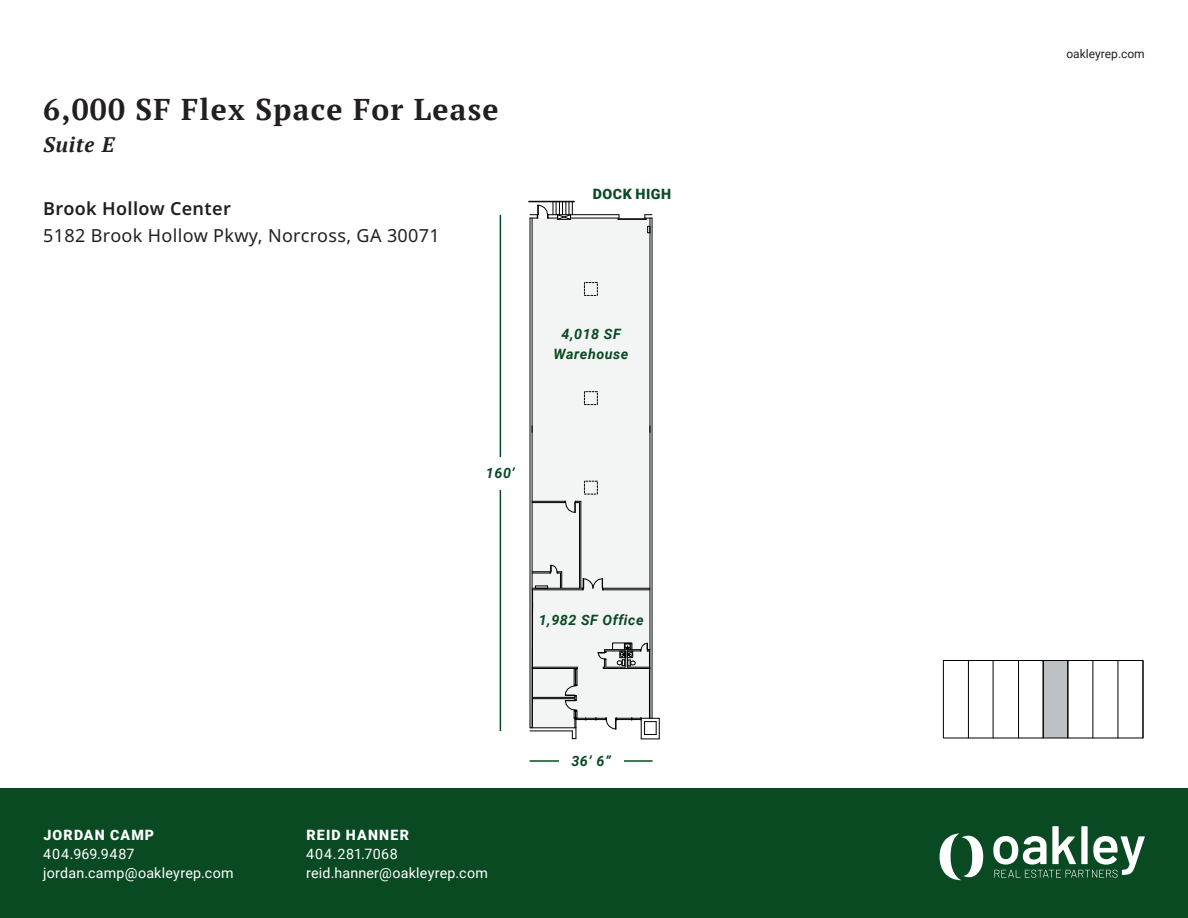
<style>
.page{position:relative;width:1188px;height:918px;background:#fff}
.page>*{position:absolute;margin:0;border:0;box-sizing:border-box;transform-origin:0 0}
.t1{font:700 30px "PT Serif";letter-spacing:.04em;color:#231f20}
.t2{font:italic 700 21px "PT Serif";letter-spacing:.04em;color:#231f20}
.t3{font:18px "Noto Sans";letter-spacing:.02em;color:#231f20}
.t4{font:600 18px "Noto Sans";letter-spacing:.02em;color:#231f20}
.t5{font:14.25px "Roboto";letter-spacing:.01em;color:#fff}
.t6{font:italic 700 14.25px "Roboto";letter-spacing:.04em;color:#0a4a23}
.t7{font:14.25px "Roboto";letter-spacing:.035em;color:#fff}
.t8{font:900 14.25px "Roboto";letter-spacing:.08em;color:#fff}
.t9{font:900 14.25px "Roboto";letter-spacing:.035em;color:#0a4a24}
.t10{font:12px "Roboto";color:#231f20}
</style>
<div class="page">
<div style="left:1043px;top:661px;width:25px;height:77px;background:#bec1c4"></div>
<div style="left:533px;top:219px;width:117px;height:509px;background:#f3f4f4"></div>
<div style="left:0;top:788px;width:1188px;height:130px;background:#0a4a23"></div>
<svg style="left:940px;top:833px;width:43px;height:47px"></svg>
<svg style="left:993px;top:826px;width:152px;height:52px"></svg>
<div style="left:943px;top:660px;width:200px;height:78px;border:1px solid #000"></div>
<hr style="left:1093px;top:660px;width:1px;height:78px;background:#000">
<hr style="left:1118px;top:660px;width:1px;height:78px;background:#000">
<hr style="left:1143px;top:660px;width:1px;height:78px;background:#000">
<hr style="left:1018px;top:660px;width:1px;height:78px;background:#000">
<hr style="left:993px;top:660px;width:1px;height:78px;background:#000">
<hr style="left:968px;top:660px;width:1px;height:78px;background:#000">
<hr style="left:1068px;top:660px;width:1px;height:78px;background:#000">
<hr style="left:1043px;top:660px;width:1px;height:78px;background:#000">
<svg style="left:648px;top:226px;width:2px;height:7px"></svg>
<svg style="left:584px;top:481px;width:14px;height:14px"></svg>
<svg style="left:584px;top:391px;width:14px;height:14px"></svg>
<svg style="left:584px;top:282px;width:14px;height:14px"></svg>
<hr style="left:575px;top:718px;width:31px;height:1px;background:#000">
<hr style="left:575px;top:719px;width:31px;height:1px;background:#000">
<hr style="left:581px;top:501px;width:1px;height:87px;background:#000">
<hr style="left:579px;top:503px;width:1px;height:85px;background:#000">
<hr style="left:532px;top:501px;width:33px;height:1px;background:#000">
<hr style="left:532px;top:502px;width:33px;height:1px;background:#000">
<svg style="left:565px;top:501px;width:16px;height:12px"></svg>
<svg style="left:606px;top:718px;width:54px;height:22px"></svg>
<hr style="left:571px;top:214px;width:48px;height:1px;background:#000">
<svg style="left:528px;top:201px;width:46px;height:19px"></svg>
<hr style="left:571px;top:218px;width:48px;height:1px;background:#000">
<svg style="left:618px;top:214px;width:34px;height:6px"></svg>
<hr style="left:532px;top:218px;width:1px;height:510px;background:#000">
<hr style="left:530px;top:218px;width:1px;height:510px;background:#000">
<hr style="left:650px;top:218px;width:1px;height:500px;background:#000">
<hr style="left:652px;top:218px;width:1px;height:500px;background:#000">
<hr style="left:603px;top:588px;width:47px;height:1px;background:#000">
<hr style="left:603px;top:590px;width:47px;height:1px;background:#000">
<svg style="left:532px;top:565px;width:72px;height:26px"></svg>
<hr style="left:532px;top:667px;width:45px;height:1px;background:#000">
<hr style="left:532px;top:668px;width:43px;height:1px;background:#000">
<hr style="left:603px;top:668px;width:47px;height:1px;background:#000">
<hr style="left:532px;top:590px;width:1px;height:138px;background:#000">
<hr style="left:649px;top:650px;width:1px;height:68px;background:#000">
<svg style="left:598px;top:643px;width:52px;height:25px"></svg>
<hr style="left:530px;top:728px;width:46px;height:1px;background:#000">
<hr style="left:530px;top:731px;width:42px;height:1px;background:#000">
<svg style="left:565px;top:667px;width:13px;height:72px"></svg>
<hr style="left:533px;top:698px;width:42px;height:1px;background:#000">
<hr style="left:533px;top:697px;width:42px;height:1px;background:#000">
<hr style="left:530px;top:760px;width:123px;height:2px;background:#0a4a23">
<div style="left:559px;top:754px;width:64px;height:14px;background:#fff"></div>
<hr style="left:500px;top:215px;width:1px;height:516px;background:#0a4a23">
<div style="left:486px;top:457px;width:29px;height:32px;background:#fff"></div>
<p class="t1" style="left:43px;top:90px;width:457px">6,000 SF Flex Space For Lease</p>
<p class="t2" style="left:43px;top:131px;width:73px">Suite E</p>
<p class="t4" style="left:43px;top:196px;width:189px">Brook Hollow Center</p>
<p class="t3" style="left:43px;top:223px;width:398px">5182 Brook Hollow Pkwy, Norcross, GA 30071</p>
<p class="t9" style="left:593px;top:184px;width:80px">DOCK HIGH</p>
<p class="t6" style="left:562px;top:324px;width:61px">4,018 SF</p>
<p class="t6" style="left:554px;top:344px;width:76px">Warehouse</p>
<p class="t6" style="left:486px;top:463px;width:30px">160’</p>
<p class="t8" style="left:43px;top:825px;width:112px">JORDAN CAMP</p>
<p class="t7" style="left:43px;top:844px;width:93px">404.969.9487</p>
<p class="t5" style="left:43px;top:863px;width:192px">jordan.camp@oakleyrep.com</p>
<p class="t8" style="left:306px;top:825px;width:104px">REID HANNER</p>
<p class="t7" style="left:306px;top:844px;width:93px">404.281.7068</p>
<p class="t5" style="left:306px;top:863px;width:183px">reid.hanner@oakleyrep.com</p>
<p class="t6" style="left:539px;top:610px;width:106px">1,982 SF Office</p>
<p class="t6" style="left:571px;top:751px;width:41px">36’ 6”</p>
<p class="t10" style="left:1066px;top:46px;width:80px">oakleyrep.com</p>
</div>
